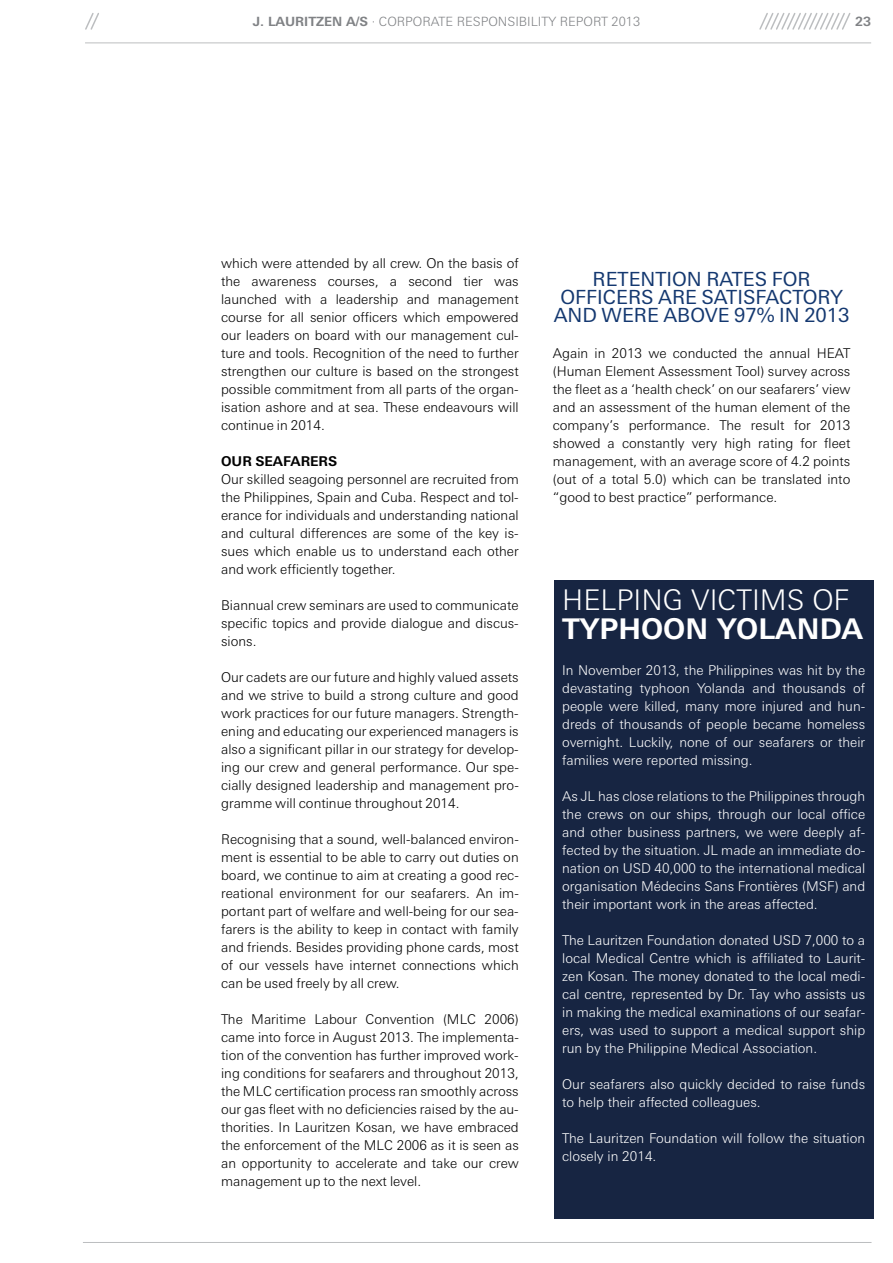
<style>
.page{position:relative;width:893px;height:1263px;background:#fff}
.page>*{position:absolute;margin:0;border:0;box-sizing:border-box;transform-origin:0 0}
.t1{font:300 28.5px "Univers Next Pro";color:#fff}
.t2{font:700 28.5px "Univers Next Pro";letter-spacing:-.005em;color:#fff}
.t3{font:19.5px/18px "Univers Next Pro";color:#143870;text-align:center}
.t4{font:300 13.5px/18px "Univers Next Pro";color:#000;text-align:justify}
.t5{font:300 13.5px/18px "Univers Next Pro";color:#fff;text-align:justify}
.t6{font:700 13.5px "Univers Next Pro";color:#000}
.t7{font:300 12.75px "Univers Next Pro";color:#808285}
.t8{font:700 12.75px "Univers Next Pro";color:#808285}
.s1{font-weight:700}
</style>
<div class="page">
<hr style="left:85px;top:43px;width:786px;height:1px;background:#bcbec0">
<svg style="left:759px;top:13px;width:92px;height:17px"></svg>
<svg style="left:85px;top:13px;width:14px;height:17px"></svg>
<div style="left:554px;top:580px;width:320px;height:639px;background:#172542"></div>
<hr style="left:83px;top:1242px;width:788px;height:1px;background:#bcbec0">
<p class="t7" style="left:253px;top:14px;width:389px"><span class="s1">J. LAURITZEN A/S</span> · corporate responsibility R eport 2013</p>
<p class="t8" style="left:855px;top:14px;width:18px">23</p>
<p class="t4" style="left:221px;top:255px;width:299px">which were attended by all crew. On the basis of the awareness courses, a second tier was launched with a leadership and management course for all senior officers which empowered our leaders on board with our management cul&shy;ture and tools. Recognition of the need to further strengthen our culture is based on the strongest possible commitment from all parts of the organ&shy;isation ashore and at sea. These endeavours will continue in 2014.</p>
<p class="t6" style="left:221px;top:454px;width:116px">OUR SEAFARERS</p>
<p class="t4" style="left:221px;top:471px;width:299px">Our skilled seagoing personnel are recruited from the Philippines, Spain and Cuba. Respect and tol&shy;erance for individuals and understanding national and cultural differences are some of the key is&shy;sues which enable us to understand each other and work efficiently together.</p>
<p class="t4" style="left:221px;top:597px;width:299px">Biannual crew seminars are used to communicate specific topics and provide dialogue and discus&shy;sions.</p>
<p class="t4" style="left:221px;top:669px;width:299px">Our cadets are our future and highly valued assets and we strive to build a strong culture and good work practices for our future managers. Strength&shy;ening and educating our experienced managers is also a significant pillar in our strategy for develop&shy;ing our crew and general performance. Our spe&shy;cially designed leadership and management pro&shy;gramme will continue throughout 2014.</p>
<p class="t4" style="left:221px;top:830px;width:299px">Recognising that a sound, well-balanced environ&shy;ment is essential to be able to carry out duties on board, we continue to aim at creating a good rec&shy;reational environment for our seafarers. An im&shy;portant part of welfare and well-being for our sea&shy;farers is the ability to keep in contact with family and friends. Besides providing phone cards, most of our vessels have internet connections which can be used freely by all crew.</p>
<p class="t4" style="left:221px;top:1010px;width:236px">The Maritime Labour Convention (MLC</p>
<p class="t4" style="left:221px;top:1010px;width:299px;text-indent:263px">2006) came into force in August 2013. The implementa&shy;tion of the convention has further improved work&shy;ing conditions for seafarers and throughout 2013, the MLC</p>
<p class="t4" style="left:221px;top:1082px;width:299px;text-indent:54px">certification process ran smoothly across our gas fleet with no deficiencies raised by the au&shy;thorities. I n Lauritzen Kosan, we have embraced the enforcement of the MLC</p>
<p class="t4" style="left:221px;top:1136px;width:299px;text-indent:176px">2006 as it is seen as an opportunity to accelerate and take our crew management up to the next level.</p>
<h2 class="t3" style="left:554px;top:271px;width:297px">RETENTION RATES FOR<br>OFFICERS ARE SATISFACTORY<br>AND WERE ABOVE 97% IN 2013</h2>
<p class="t4" style="left:553px;top:345px;width:299px;text-align:left">Again in 2013 we conducted the annual HEAT<br>(H uman Element Assessment Tool) survey across the fleet as a ‘health check’ on our seafarers’ view and an assessment of the human element of the company’s performance. The result for 2013 showed a constantly very high rating for fleet management, with an average score of 4.2 points (out of a total 5.0) which can be translated into “good to best practice” performance.</p>
<h1 class="t1" style="left:562px;top:584px;width:18px">HELPING</h1>
<h1 class="t1" style="left:691px;top:584px;width:17px">VICTIMS</h1>
<h1 class="t1" style="left:812px;top:584px;width:19px">OF</h1>
<h1 class="t2" style="left:562px;top:612px;width:60px">TYPHOON</h1>
<h1 class="t2" style="left:717px;top:612px;width:147px">YOLAN DA</h1>
<p class="t5" style="left:562px;top:661px;width:304px">I n November 2013, the Philippines was hit by the devastating typhoon Yolanda and thousands of people were killed, many more injured and hun&shy;dreds of thousands of people became homeless overnight. Luckily, none of our seafarers or their families were reported missing.</p>
<p class="t5" style="left:562px;top:787px;width:304px">As JL has close relations to the Philippines through the crews on our ships, through our local office and other business partners, we were deeply af&shy;fected by the situation. JL made an immediate do&shy;nation on USD</p>
<p class="t5" style="left:562px;top:859px;width:304px;text-indent:92px">40,000 to the international medical organisation Médecins Sans Frontières (MSF</p>
<p class="t5" style="left:835px;top:877px;width:32px">) and</p>
<p class="t5" style="left:562px;top:895px;width:257px">their important work in the areas affected.</p>
<p class="t5" style="left:562px;top:931px;width:221px">The Lauritzen Foundation donated USD</p>
<p class="t5" style="left:562px;top:931px;width:304px;text-indent:242px">7,000 to a local M edical Centre which is affiliated to Laurit&shy;zen Kosan. The money donated to the local medi&shy;cal centre, represented by D r. Tay who assists us in making the medical examinations of our seafar&shy;ers, was used to support a medical support ship run by the Philippine Medical Association.</p>
<p class="t5" style="left:562px;top:1075px;width:304px">Our seafarers also quickly decided to raise funds to help their affected colleagues.</p>
<p class="t5" style="left:562px;top:1129px;width:304px">The Lauritzen Foundation will follow the situation closely in 2014.</p>
</div>
